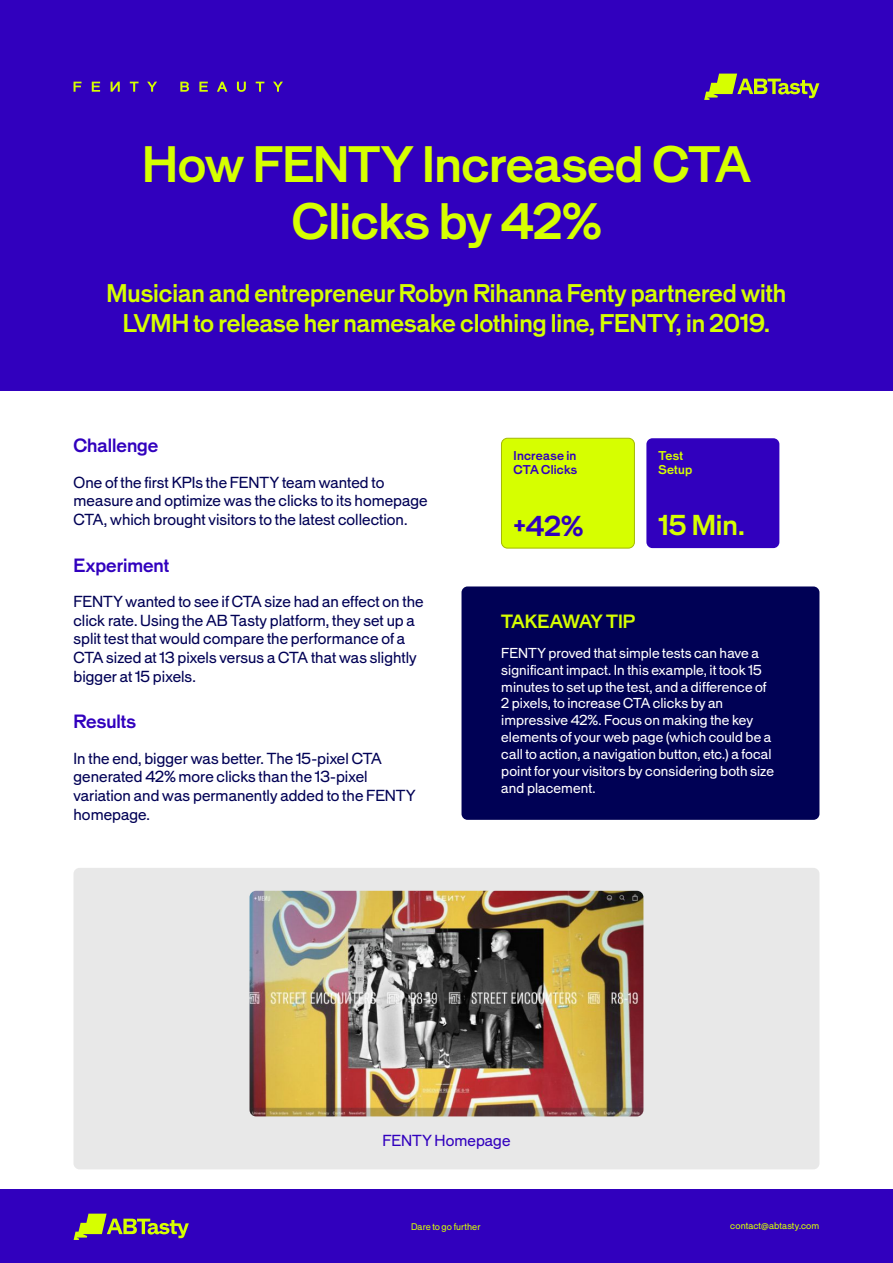
<style>
.page{position:relative;width:893px;height:1263px;background:#fff}
.page>*{position:absolute;margin:0;border:0;box-sizing:border-box;transform-origin:0 0}
.t1{font:500 48px/57.6px "Beltram";letter-spacing:-.01em;color:#d6ff00;text-align:center}
.t2{font:500 27px "Beltram";color:#d6ff00}
.t3{font:500 27px "Beltram";color:#3100be}
.t4{font:500 24px/30px "Beltram";color:#d6ff00;text-align:center}
.t5{font:500 18px "Beltram";color:#3100be}
.t6{font:500 18px "Beltram";letter-spacing:-.005em;color:#d6ff00}
.t7{font:15px/18.8px "Beltram";letter-spacing:.005em;color:#000155}
.t8{font:15px "Beltram";letter-spacing:.005em;color:#3100be}
.t9{font:13.5px/16.8px "Beltram";letter-spacing:.005em;color:#fff}
.t10{font:500 12px/14.4px "Beltram";letter-spacing:.02em;color:#3100be}
.t11{font:500 12px/14.4px "Beltram";letter-spacing:.02em;color:#d6ff00}
.t12{font:9px "Beltram";letter-spacing:.01em;color:#d6ff00}
</style>
<div class="page">
<div style="left:0;top:0;width:893px;height:390px;background:#3100be"></div>
<svg style="left:704px;top:74px;width:115px;height:26px"></svg>
<svg style="left:74px;top:82px;width:209px;height:10px"></svg>
<div style="left:461px;top:586px;width:358px;height:234px;background:#000155;border-radius:6px"></div>
<div style="left:646px;top:438px;width:133px;height:110px;background:#3100be;border-radius:6px"></div>
<div style="left:501px;top:438px;width:133px;height:110px;background:#d6ff00;border-radius:6px"></div>
<div style="left:501px;top:438px;width:134px;height:110px;border:1px solid #a3b902;border-radius:6px"></div>
<div style="left:74px;top:868px;width:745px;height:301px;background:#e8e8e8;border-radius:6px"></div>
<img style="left:250px;top:891px;width:393px;height:225px">
<div style="left:0;top:1189px;width:893px;height:74px;background:#3100be"></div>
<svg style="left:74px;top:1213px;width:115px;height:27px"></svg>
<h1 class="t1" style="left:142px;top:137px;width:610px">How FENTY Increased CTA<br>Clicks by 42%</h1>
<h3 class="t4" style="left:106px;top:278px;width:681px">Musician and entrepreneur Robyn Rihanna Fenty partnered with<br>LVMH to release her namesake clothing line, FENTY, in 2019.</h3>
<p class="t5" style="left:74px;top:434px;width:86px">Challenge</p>
<p class="t7" style="left:74px;top:473px;width:356px">One of the first KPIs the FENTY team wanted to measure and optimize was the clicks to its homepage<br>CTA, which brought visitors to the latest collection.</p>
<p class="t5" style="left:74px;top:553px;width:97px">Experiment</p>
<p class="t7" style="left:74px;top:592px;width:351px">FENTY wanted to see if CTA size had an effect on the click rate. Using the AB Tasty platform, they set up a split test that would compare the performance of a CTA sized at 13 pixels versus a CTA that was slightly bigger at 15 pixels.</p>
<p class="t5" style="left:74px;top:710px;width:64px">Results</p>
<p class="t7" style="left:74px;top:749px;width:343px">In the end, bigger was better. The 15-pixel CTA generated 42% more clicks than the 13-pixel variation and was permanently added to the FENTY homepage.</p>
<p class="t10" style="left:514px;top:449px;width:65px">Increase in<br>CTA Clicks</p>
<h2 class="t3" style="left:514px;top:508px;width:71px">+42%</h2>
<p class="t11" style="left:658px;top:448px;width:35px">Test<br>Setup</p>
<h2 class="t2" style="left:658px;top:508px;width:88px">15 Min.</h2>
<p class="t6" style="left:501px;top:610px;width:135px">TAKEAWAY TIP</p>
<p class="t9" style="left:501px;top:645px;width:274px">FENTY proved that simple tests can have a significant impact. In this example, it took 15 minutes to set up the test, and a difference of 2 pixels, to increase CTA clicks by an impressive 42%. Focus on making the key elements of your web page (which could be a call to action, a navigation button, etc.) a focal point for your visitors by considering both size and placement.</p>
<p class="t8" style="left:383px;top:1131px;width:129px">FENTY Homepage</p>
<p class="t12" style="left:411px;top:1221px;width:71px">Dare to go further</p>
<p class="t12" style="left:730px;top:1220px;width:91px">contact@abtasty.com</p>
</div>
